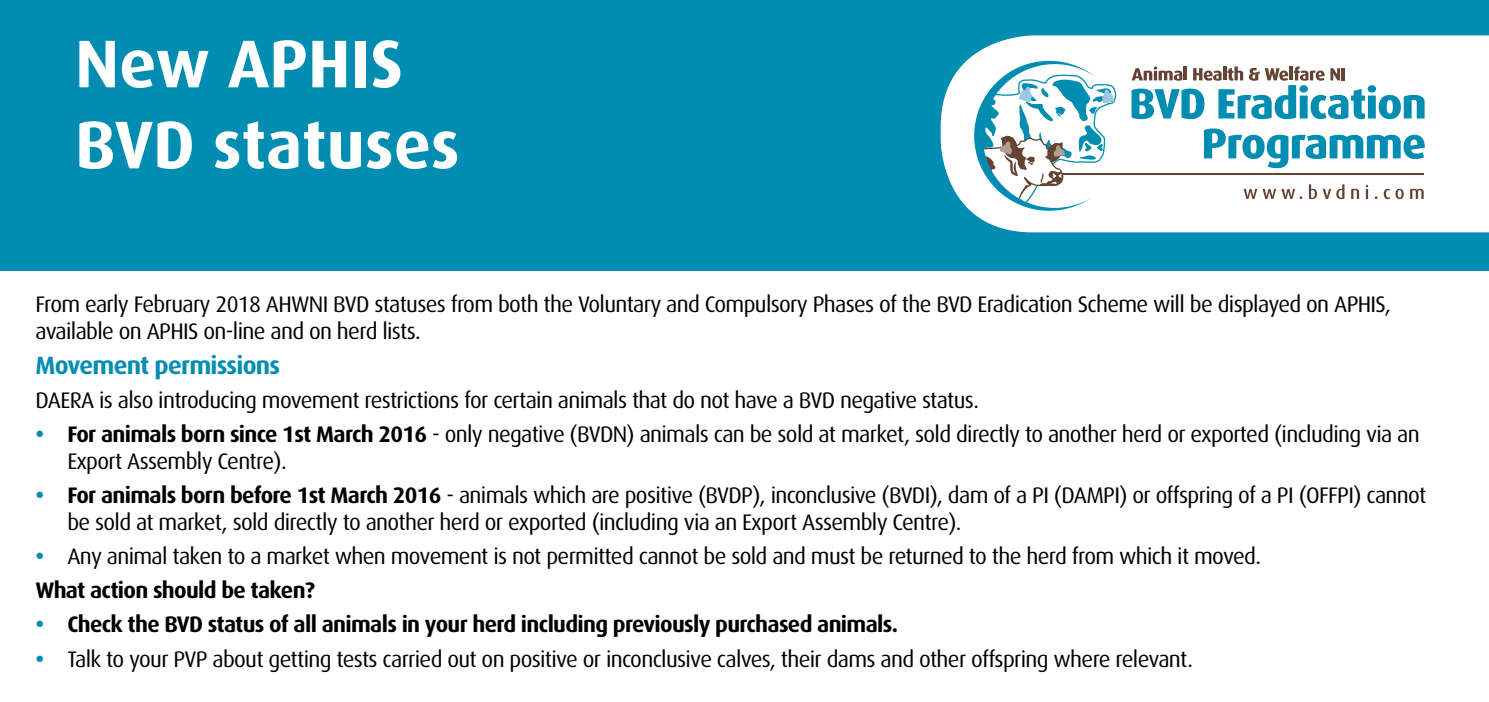
<style>
.page{position:relative;width:1489px;height:702px;background:#fff}
.page>*{position:absolute;margin:0;border:0;box-sizing:border-box;transform-origin:0 0}
.t1{font:700 67.5px/81px "Dax";color:#fff}
.t2{font:700 25px "Dax";letter-spacing:-.03em;color:#008db1}
.t3{font:22.5px/27px "Dax";letter-spacing:-.03em;color:#000}
.t4{font:700 22.5px "Dax";letter-spacing:-.03em;color:#000}
.s1{font-weight:700;color:#008db1}
.s2{font-weight:700}
.s3{color:#008db1}
</style>
<div class="page">
<div style="left:0;top:0;width:1488px;height:270px;background:#008db1"></div>
<svg style="left:940px;top:35px;width:548px;height:197px;background:#eff7f9"></svg>
<svg style="left:974px;top:61px;width:142px;height:150px"></svg>
<hr style="left:1062px;top:173px;width:361px;height:2px;background:#654332">
<svg style="left:1243px;top:189px;width:32px;height:10px"></svg>
<svg style="left:1281px;top:189px;width:21px;height:10px"></svg>
<svg style="left:1308px;top:184px;width:8px;height:15px"></svg>
<svg style="left:1322px;top:184px;width:22px;height:15px"></svg>
<svg style="left:1350px;top:189px;width:8px;height:10px"></svg>
<svg style="left:1365px;top:185px;width:2px;height:14px"></svg>
<svg style="left:1383px;top:189px;width:6px;height:10px"></svg>
<svg style="left:1395px;top:189px;width:8px;height:10px"></svg>
<svg style="left:1409px;top:189px;width:14px;height:10px"></svg>
<svg style="left:1203px;top:128px;width:221px;height:40px"></svg>
<svg style="left:1131px;top:66px;width:293px;height:53px"></svg>
<h1 class="t1" style="left:75px;top:24px;width:386px">New APHIS<br>BVD statuses</h1>
<p class="t3" style="left:35px;top:291px;width:1356px">From early February 2018 AHWNI BVD statuses from both the Voluntary and Compulsory Phases of the BVD Eradication Scheme will be displayed on APHIS, available on APHIS on-line and on herd lists.</p>
<p class="t2" style="left:35px;top:351px;width:246px">Movement permissions</p>
<p class="t3" style="left:35px;top:387px;width:945px">DAERA is also introducing movement restrictions for certain animals that do not have a BVD negative status.</p>
<p class="t3" style="left:67px;top:421px;width:1353px;text-indent:-32px"><span class="s1">•</span> <span class="s2">For animals born since 1st March 2016</span> - only negative (BVDN) animals can be sold at market, sold directly to another herd or exported (including via an<br>Export Assembly Centre).</p>
<p class="t3" style="left:67px;top:482px;width:1360px;text-indent:-32px"><span class="s1">•</span> <span class="s2">For animals born before 1st March 2016</span> - animals which are positive (BVDP), inconclusive (BVDI), dam of a PI (DAMPI) or offspring of a PI (OFFPI) cannot be sold at market, sold directly to another herd or exported (including via an Export Assembly Centre).</p>
<p class="t3" style="left:35px;top:539px;width:1226px;line-height:34px"><span class="s1">•</span> Any animal taken to a market when movement is not permitted cannot be sold and must be returned to the herd from which it moved.<br><span class="s2">What action should be taken?</span></p>
<p class="t4" style="left:35px;top:612px;width:864px"><span class="s3">•</span> Check the BVD status of all animals in your herd including previously purchased animals.</p>
<p class="t3" style="left:35px;top:645px;width:1158px"><span class="s1">•</span> Talk to your PVP about getting tests carried out on positive or inconclusive calves, their dams and other offspring where relevant.</p>
</div>
